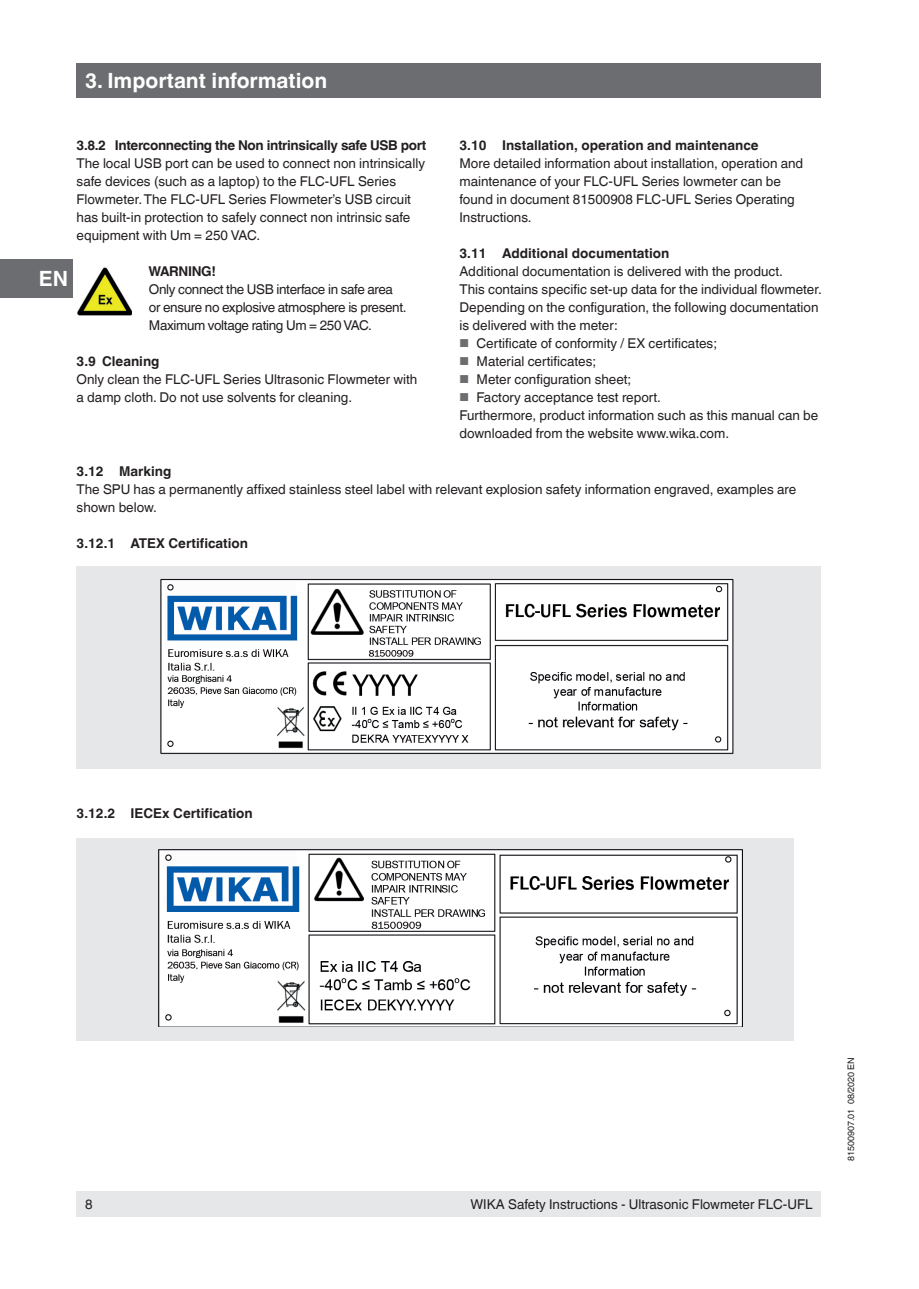
<style>
.page{position:relative;width:919px;height:1289px;background:#fff}
.page>*{position:absolute;margin:0;border:0;box-sizing:border-box;transform-origin:0 0}
.t1{font:700 21px "Helvetica World";color:#fff}
.t2{font:13.5px/18px "Helvetica World";color:#231f20}
.t3{font:700 13.5px "Helvetica World";color:#231f20}
.t4{font:13.5px/18px "Helvetica World";letter-spacing:-.025em;color:#231f20}
.t5{font:700 13.5px "Helvetica World";letter-spacing:-.025em;color:#231f20}
.t6{font:9px "Helvetica World";color:#231f20}
.s1{font-size:11.55px;color:#6c6d70}
</style>
<div class="page">
<div style="left:77px;top:1191px;width:744px;height:25px;background:#e6e7e9"></div>
<div style="left:77px;top:64px;width:744px;height:34px;background:#6c6d70"></div>
<div style="left:0;top:259px;width:72px;height:39px;background:#6c6d70"></div>
<div style="left:77px;top:567px;width:744px;height:202px;background:#e6e7e9"></div>
<div style="left:77px;top:838px;width:716px;height:202px;background:#e6e7e9"></div>
<img style="left:77px;top:267px;width:55px;height:48px">
<img style="left:160px;top:578px;width:574px;height:176px">
<img style="left:158px;top:849px;width:584px;height:177px">
<h1 class="t1" style="left:85px;top:69px;width:244px">3. Important information</h1>
<h1 class="t1" style="left:39px;top:267px;width:31px">EN</h1>
<p class="t5" style="left:77px;top:137px;width:351px">3.8.2 Interconnecting the Non intrinsically safe USB port</p>
<p class="t2" style="left:77px;top:154px;width:350px">The local USB port can be used to connect non intrinsically safe devices (such as a laptop) to the FLC-UFL Series Flowmeter. The FLC-UFL Series Flowmeter’s USB circuit has built-in protection to safely connect non intrinsic safe equipment with Um = 250 VAC.</p>
<p class="t5" style="left:148px;top:263px;width:69px">WARNING!</p>
<p class="t4" style="left:149px;top:280px;width:259px">Only connect the USB interface in safe area or ensure no explosive atmosphere is present.<br>Maximum voltage rating Um = 250 VAC.</p>
<p class="t3" style="left:77px;top:353px;width:84px">3.9 Cleaning</p>
<p class="t2" style="left:77px;top:370px;width:342px">Only clean the FLC-UFL Series Ultrasonic Flowmeter with a damp cloth. Do not use solvents for cleaning.</p>
<p class="t3" style="left:459px;top:137px;width:301px">3.10 Installation, operation and maintenance</p>
<p class="t2" style="left:459px;top:154px;width:345px">More detailed information about installation, operation and maintenance of your FLC-UFL Series lowmeter can be found in document 81500908 FLC-UFL Series Operating Instructions.</p>
<p class="t3" style="left:459px;top:245px;width:211px">3.11 Additional documentation</p>
<p class="t2" style="left:459px;top:262px;width:364px">Additional documentation is delivered with the product.<br>This contains specific set-up data for the individual flowmeter.<br>Depending on the configuration, the following documentation is delivered with the meter:</p>
<p class="t2" style="left:459px;top:334px;width:259px"><span class="s1">■</span> Certificate of conformity / EX certificates;</p>
<p class="t2" style="left:459px;top:352px;width:138px"><span class="s1">■</span> Material certificates;</p>
<p class="t2" style="left:459px;top:370px;width:173px"><span class="s1">■</span> Meter configuration sheet;</p>
<p class="t2" style="left:459px;top:388px;width:360px"><span class="s1">■</span> Factory acceptance test report.<br>Furthermore, product information such as this manual can be downloaded from the website www.wika.com.</p>
<p class="t3" style="left:77px;top:463px;width:96px">3.12 Marking</p>
<p class="t2" style="left:77px;top:480px;width:721px">The SPU has a permanently affixed stainless steel label with relevant explosion safety information engraved, examples are shown below.</p>
<p class="t3" style="left:77px;top:535px;width:173px">3.12.1 ATEX Certification</p>
<p class="t3" style="left:77px;top:805px;width:178px">3.12.2 IECEx Certification</p>
<p class="t2" style="left:85px;top:1194px;width:9px">8</p>
<p class="t2" style="left:470px;top:1194px;width:344px">WIKA Safety Instructions - Ultrasonic Flowmeter FLC-UFL</p>
<p class="t6" style="left:845px;top:1161px;width:106px;rotate:-90deg">81500907.01 08/2020 EN</p>
</div>
